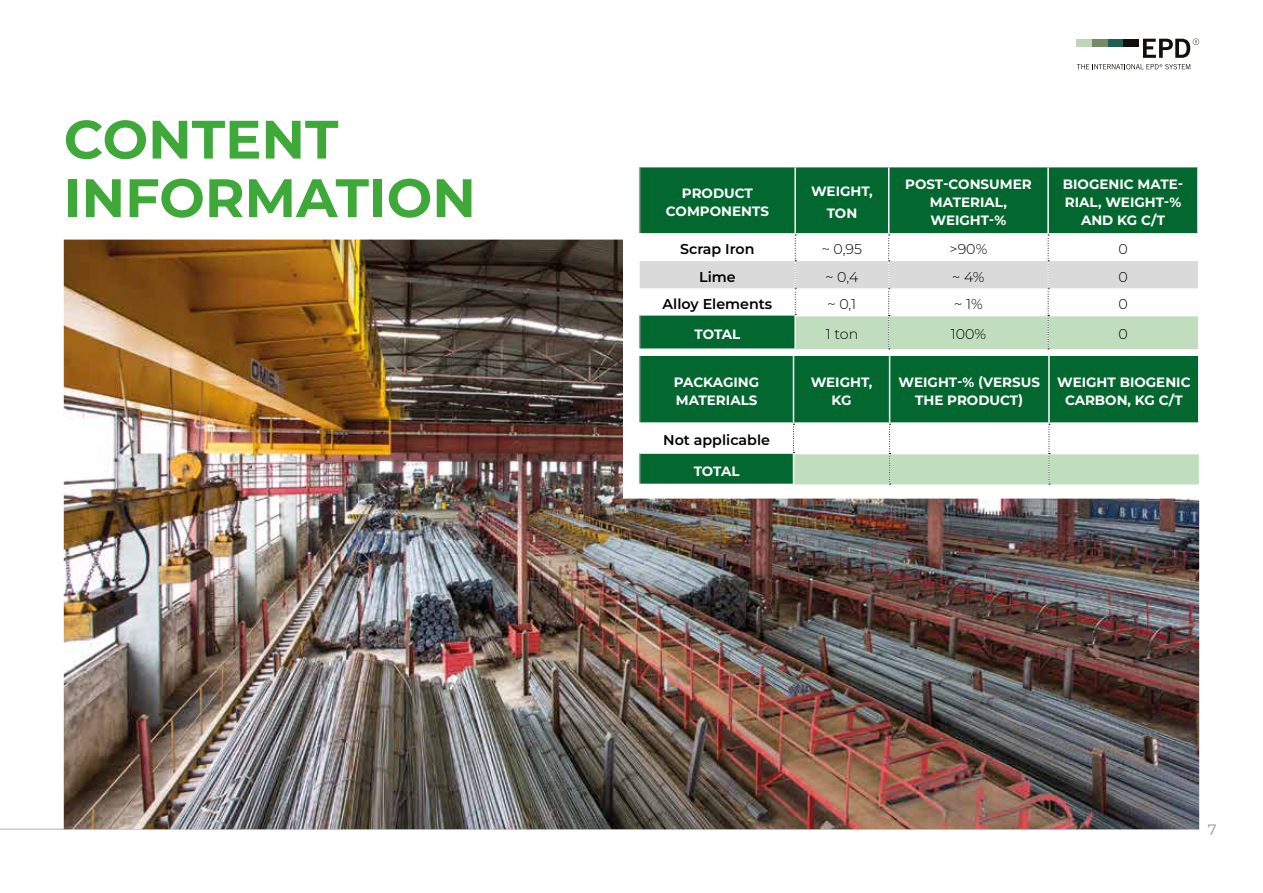
<style>
.page{position:relative;width:1263px;height:893px;background:#fff}
.page>*{position:absolute;margin:0;border:0;box-sizing:border-box;transform-origin:0 0}
.t1{font:700 54px/58.5px "Montserrat";color:#3ea938}
.t2{font:15px "Montserrat";color:#979797}
.t3{font:600 14.25px "Montserrat";color:#000}
.t4{font:300 14.25px "Montserrat";color:#000}
.t5{font:700 13.5px/18px "Montserrat";color:#fff;text-align:center}
</style>
<div class="page">
<div style="left:640px;top:167px;width:557px;height:66px;background:#026830"></div>
<hr style="left:639px;top:167px;width:1px;height:66px;background:#9d9d9c">
<hr style="left:794px;top:167px;width:2px;height:66px;background:#fff">
<hr style="left:888px;top:167px;width:1px;height:66px;background:#fff">
<hr style="left:1047px;top:167px;width:2px;height:66px;background:#fff">
<hr style="left:0;top:828px;width:1199px;height:2px;background:#c9c9c7">
<svg style="left:1077px;top:64px;width:113px;height:5px"></svg>
<div style="left:1108px;top:39px;width:15px;height:7px;background:#216050"></div>
<div style="left:1092px;top:39px;width:16px;height:7px;background:#768b67"></div>
<div style="left:1077px;top:39px;width:15px;height:7px;background:#c0d4ba"></div>
<div style="left:1123px;top:39px;width:16px;height:7px;background:#12100b"></div>
<svg style="left:1143px;top:39px;width:56px;height:19px"></svg>
<img style="left:64px;top:240px;width:1135px;height:589px">
<h1 class="t1" style="left:64px;top:107px;width:414px">CONTENT<br>INFORMATION</h1>
<p class="t5" style="left:666px;top:184px;width:105px">PRODUCT<br>COMPONENTS</p>
<p class="t5" style="left:811px;top:179px;width:63px;line-height:22.5px">WEIGHT,<br>TON</p>
<p class="t5" style="left:905px;top:175px;width:128px">POST-CONSUMER<br>MATERIAL,<br>WEIGHT-%</p>
<p class="t5" style="left:1063px;top:175px;width:122px">BIOGENIC MATE-<br>RIAL, WEIGHT-%<br>AND KG C/T</p>
<p class="t3" style="left:680px;top:239px;width:76px">Scrap Iron</p>
<p class="t4" style="left:822px;top:240px;width:42px">~ 0,95</p>
<p class="t4" style="left:949px;top:240px;width:39px">&gt;90%</p>
<p class="t4" style="left:1118px;top:240px;width:11px">0</p>
<p class="t3" style="left:699px;top:266px;width:38px">Lime</p>
<p class="t4" style="left:825px;top:267px;width:34px">~ 0,4</p>
<p class="t4" style="left:952px;top:267px;width:34px">~ 4%</p>
<p class="t4" style="left:1118px;top:267px;width:11px">0</p>
<p class="t3" style="left:663px;top:294px;width:111px">Alloy Elements</p>
<p class="t4" style="left:828px;top:294px;width:30px">~ 0,1</p>
<p class="t4" style="left:954px;top:294px;width:30px">~ 1%</p>
<p class="t4" style="left:1118px;top:294px;width:11px">0</p>
<p class="t5" style="left:694px;top:324px;width:47px">TOTAL</p>
<p class="t4" style="left:826px;top:325px;width:34px">1 ton</p>
<p class="t4" style="left:951px;top:325px;width:37px">100%</p>
<p class="t4" style="left:1118px;top:325px;width:11px">0</p>
<p class="t5" style="left:674px;top:373px;width:87px;text-align:left">PACKAGING<br>MATERIALS</p>
<p class="t5" style="left:811px;top:373px;width:63px">WEIGHT,<br>KG</p>
<p class="t5" style="left:899px;top:373px;width:143px">WEIGHT-% (VERSUS<br>THE PRODUCT)</p>
<p class="t5" style="left:1057px;top:373px;width:135px">WEIGHT BIOGENIC<br>CARBON, KG C/T</p>
<p class="t3" style="left:663px;top:430px;width:108px">Not applicable</p>
<p class="t5" style="left:694px;top:461px;width:47px">TOTAL</p>
<p class="t2" style="left:1208px;top:820px;width:10px">7</p>
</div>
